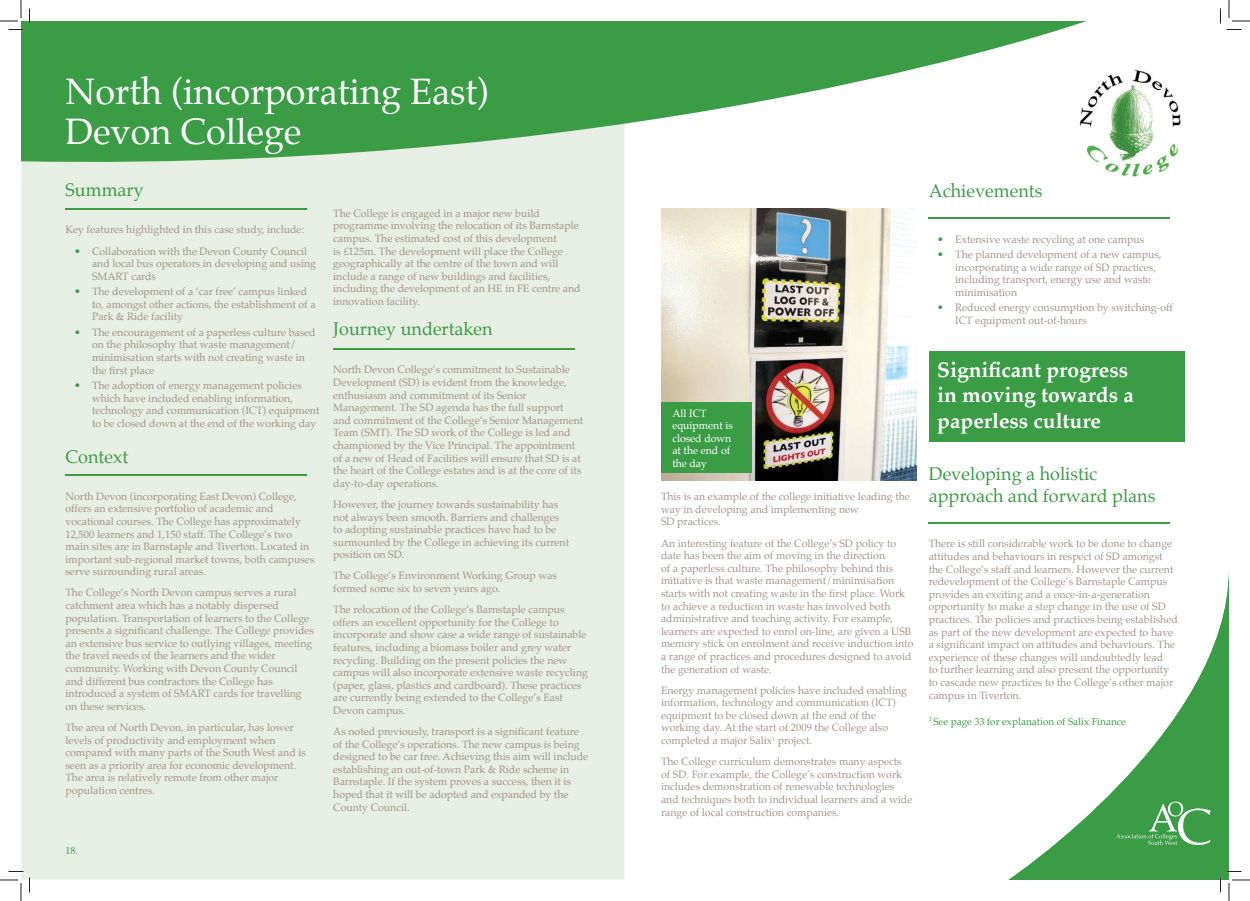
<style>
.page{position:relative;width:1250px;height:901px;background:#fff}
.page>*{position:absolute;margin:0;border:0;box-sizing:border-box;transform-origin:0 0}
.t1{font:36px/40px "Palatino";color:#fff}
.t2{font:700 21px/25.2px "Palatino";color:#fff}
.t3{font:18px/21.6px "Palatino";color:#3b9c46}
.t4{font:10.5px/12.6px "Palatino";color:#a19589}
.t5{font:10.5px/12.6px "Palatino";color:#fff}
.t6{font:10px "Palatino";color:#3b9c46}
.s1{font-size:11px;color:#3b9c46}
</style>
<div class="page">
<div style="left:22px;top:173px;width:602px;height:706px;background:#e7eee3"></div>
<div style="left:66px;top:847px;width:11px;height:7px;background:#e7eee3"></div>
<svg style="left:21px;top:21px;width:604px;height:152px;background:#54a85d"></svg>
<svg style="left:625px;top:21px;width:461px;height:103px;fill:#3b9c46"></svg>
<hr style="left:66px;top:208px;width:240px;height:1px;background:#3b9c46">
<hr style="left:66px;top:474px;width:240px;height:2px;background:#3b9c46">
<img style="left:661px;top:208px;width:255px;height:272px">
<svg style="left:1008px;top:409px;width:221px;height:471px"></svg>
<svg style="left:1116px;top:802px;width:94px;height:43px;background:#57aa60"></svg>
<hr style="left:928px;top:217px;width:241px;height:2px;background:#3b9c46">
<img style="left:1076px;top:66px;width:105px;height:111px">
<hr style="left:333px;top:348px;width:241px;height:1px;background:#3b9c46">
<div style="left:928px;top:351px;width:256px;height:91px;background:#3b9c46"></div>
<hr style="left:928px;top:522px;width:241px;height:1px;background:#3b9c46">
<div style="left:661px;top:402px;width:90px;height:71px;background:#3b9c46"></div>
<svg style="left:0;top:0;width:30px;height:30px"></svg>
<svg style="left:0;top:871px;width:30px;height:30px"></svg>
<svg style="left:1220px;top:0;width:30px;height:30px"></svg>
<svg style="left:1219px;top:871px;width:31px;height:30px"></svg>
<h1 class="t1" style="left:66px;top:75px;width:425px">North (incorporating East)<br>Devon College</h1>
<h3 class="t3" style="left:66px;top:181px;width:80px">Summary</h3>
<p class="t4" style="left:66px;top:224px;width:240px">Key features highlighted in this case study, include:</p>
<p class="t4" style="left:92px;top:245px;width:225px;text-indent:-18px"><span class="s1">•</span> Collaboration with the Devon County Council and local bus operators in developing and using<br>SMART cards</p>
<p class="t4" style="left:92px;top:286px;width:225px;text-indent:-18px"><span class="s1">•</span> The development of a ‘car free’ campus linked to, amongst other actions, the establishment of a<br>Park &amp; Ride facility</p>
<p class="t4" style="left:92px;top:327px;width:225px;text-indent:-18px"><span class="s1">•</span> The encouragement of a paperless culture based on the philosophy that waste management/ minimisation starts with not creating waste in the first place</p>
<p class="t4" style="left:92px;top:380px;width:229px;text-indent:-18px"><span class="s1">•</span> The adoption of energy management policies which have included enabling information, technology and communication (ICT) equipment to be closed down at the end of the working day</p>
<h3 class="t3" style="left:66px;top:447px;width:64px">Context</h3>
<p class="t4" style="left:66px;top:491px;width:250px">North Devon (incorporating East Devon) College, offers an extensive portfolio of academic and vocational courses. The College has approximately 12,500 learners and 1,150 staff. The College’s two main sites are in Barnstaple and Tiverton. Located in important sub-regional market towns, both campuses serve surrounding rural areas.</p>
<p class="t4" style="left:66px;top:587px;width:250px">The College’s North Devon campus serves a rural catchment area which has a notably dispersed population. Transportation of learners to the College presents a significant challenge. The College provides an extensive bus service to outlying villages, meeting the travel needs of the learners and the wider community. Working with Devon County Council and different bus contractors the College has introduced a system of SMART cards for travelling on these services.</p>
<p class="t4" style="left:66px;top:722px;width:242px">The area of North Devon, in particular, has lower levels of productivity and employment when compared with many parts of the South West and is seen as a priority area for economic development.<br>The area is relatively remote from other major population centres.</p>
<p class="t6" style="left:66px;top:845px;width:14px">18.</p>
<p class="t4" style="left:333px;top:208px;width:249px">The College is engaged in a major new build programme involving the relocation of its Barnstaple campus. The estimated cost of this development<br>is £125m. The development will place the College geographically at the centre of the town and will include a range of new buildings and facilities, including the development of an HE in FE centre and innovation facility.</p>
<h3 class="t3" style="left:333px;top:319px;width:161px">Journey undertaken</h3>
<p class="t4" style="left:333px;top:364px;width:251px">North Devon College’s commitment to Sustainable Development (SD) is evident from the knowledge, enthusiasm and commitment of its Senior Management. The SD agenda has the full support and commitment of the College’s Senior Management Team (SMT). The SD work of the College is led and championed by the Vice Principal. The appointment of a new of Head of Facilities will ensure that SD is at the heart of the College estates and is at the core of its day-to-day operations.</p>
<p class="t4" style="left:333px;top:499px;width:237px">However, the journey towards sustainability has not always been smooth. Barriers and challenges to adopting sustainable practices have had to be surmounted by the College in achieving its current position on SD.</p>
<p class="t4" style="left:333px;top:570px;width:225px">The College’s Environment Working Group was formed some six to seven years ago.</p>
<p class="t4" style="left:333px;top:604px;width:256px">The relocation of the College’s Barnstaple campus offers an excellent opportunity for the College to incorporate and show case a wide range of sustainable features, including a biomass boiler and grey water recycling. Building on the present policies the new campus will also incorporate extensive waste recycling (paper, glass, plastics and cardboard). These practices are currently being extended to the College’s East Devon campus.</p>
<p class="t4" style="left:333px;top:726px;width:256px">As noted previously, transport is a significant feature of the College’s operations. The new campus is being designed to be car free. Achieving this aim will include establishing an out-of-town Park &amp; Ride scheme in Barnstaple. If the system proves a success, then it is hoped that it will be adopted and expanded by the County Council.</p>
<p class="t5" style="left:672px;top:407px;width:62px">All ICT equipment is closed down at the end of the day</p>
<p class="t4" style="left:661px;top:491px;width:250px">This is an example of the college initiative leading the way in developing and implementing new<br>SD practices.</p>
<p class="t4" style="left:661px;top:537px;width:254px">An interesting feature of the College’s SD policy to date has been the aim of moving in the direction<br>of a paperless culture. The philosophy behind this initiative is that waste management/minimisation starts with not creating waste in the first place. Work to achieve a reduction in waste has involved both administrative and teaching activity. For example, learners are expected to enrol on-line, are given a USB memory stick on enrolment and receive induction into a range of practices and procedures designed to avoid the generation of waste.</p>
<p class="t4" style="left:661px;top:684px;width:247px">Energy management policies have included enabling information, technology and communication (ICT) equipment to be closed down at the end of the working day. At the start of 2009 the College also completed a major Salix<sup>1</sup> project.</p>
<p class="t4" style="left:661px;top:756px;width:253px">The College curriculum demonstrates many aspects of SD. For example, the College’s construction work includes demonstration of renewable technologies and techniques both to individual learners and a wide range of local construction companies.</p>
<h3 class="t3" style="left:928px;top:181px;width:115px">Achievements</h3>
<p class="t4" style="left:937px;top:234px;width:208px"><span class="s1">•</span> Extensive waste recycling at one campus</p>
<p class="t4" style="left:955px;top:249px;width:208px;text-indent:-18px"><span class="s1">•</span> The planned development of a new campus, incorporating a wide range of SD practices, including transport, energy use and waste minimisation</p>
<p class="t4" style="left:955px;top:302px;width:219px;text-indent:-18px"><span class="s1">•</span> Reduced energy consumption by switching-off<br>ICT equipment out-of-hours</p>
<h2 class="t2" style="left:937px;top:359px;width:198px">Significant progress in moving towards a paperless culture</h2>
<h3 class="t3" style="left:928px;top:465px;width:228px">Developing a holistic approach and forward plans</h3>
<p class="t4" style="left:928px;top:538px;width:250px">There is still considerable work to be done to change attitudes and behaviours in respect of SD amongst the College’s staff and learners. However the current redevelopment of the College’s Barnstaple Campus provides an exciting and a once-in-a-generation opportunity to make a step change in the use of SD practices. The policies and practices being established as part of the new development are expected to have a significant impact on attitudes and behaviours. The experience of these changes will undoubtedly lead<br>to further learning and also present the opportunity to cascade new practices to the College’s other major campus in Tiverton.</p>
<p class="t6" style="left:928px;top:716px;width:199px"><sup>1</sup> See page 33 for explanation of Salix Finance</p>
</div>
